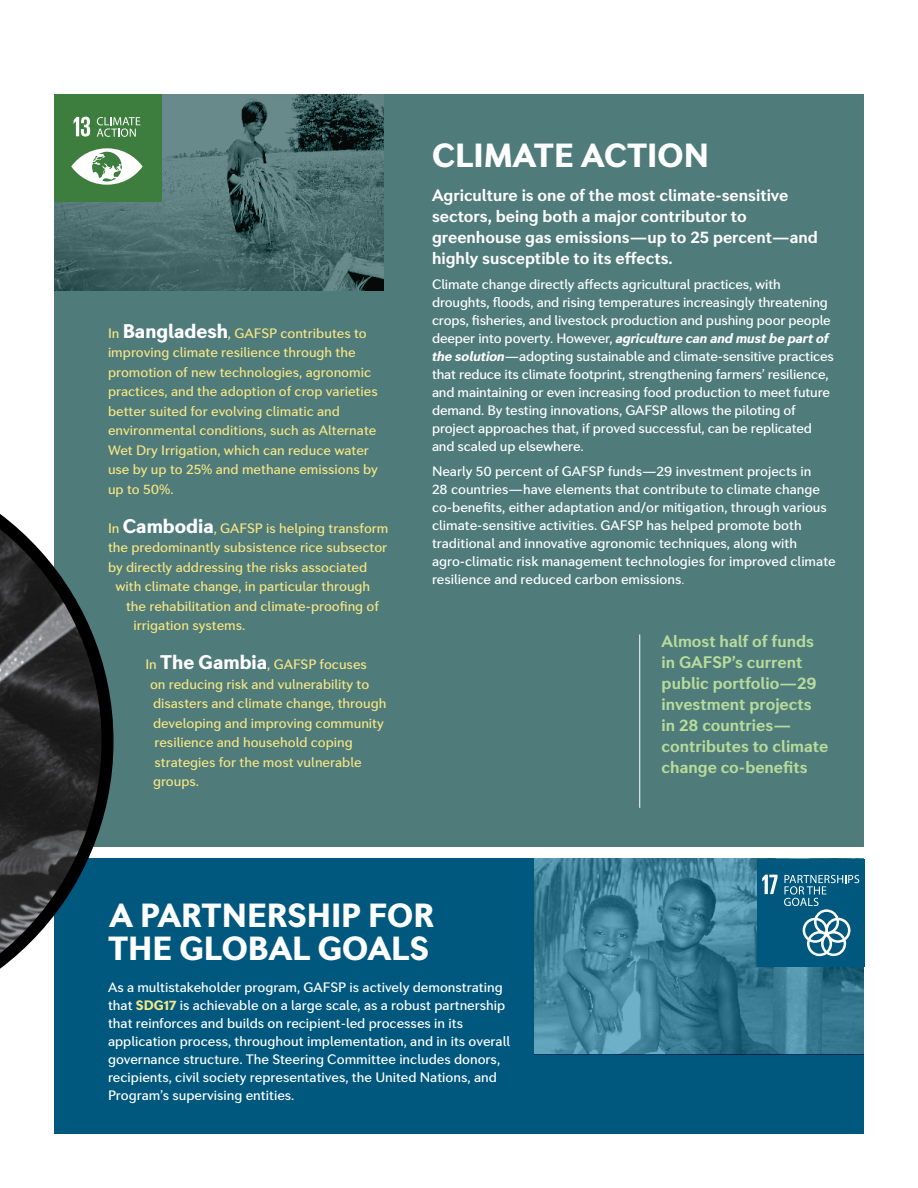
<style>
.page{position:relative;width:918px;height:1188px;background:#fff}
.page>*{position:absolute;margin:0;border:0;box-sizing:border-box;transform-origin:0 0}
.Subhead_1{font:800 33px/33px "Seconda";color:#fff}
.Callout_2{font:700 16.5px/21px "Seconda";color:#fff}
.Callout_2-2{font:700 16.5px/21px "Seconda";color:#b7db9b}
.Body_1{font:500 13.5px/18px "Seconda";color:#fff}
.Body_1-2{font:500 13.5px/19.5px "Seconda";color:#f5e583}
.s1{font-weight:800;font-size:19.5px;color:#fff}
.s2{font-weight:800;font-style:italic}
.s3{font-weight:300}
.s4{font-weight:800;color:#f5e583}
</style>
<div class="page">
<div style="left:54px;top:94px;width:810px;height:753px;background:#4f7b7b"></div>
<div style="left:54px;top:859px;width:810px;height:275px;background:#00587e"></div>
<img style="left:54px;top:94px;width:329px;height:196px">
<img style="left:535px;top:859px;width:329px;height:195px">
<div style="left:54px;top:94px;width:108px;height:108px;background:#3d7d3d"></div>
<svg style="left:71px;top:148px;width:72px;height:37px"></svg>
<svg style="left:97px;top:117px;width:43px;height:20px"></svg>
<svg style="left:74px;top:117px;width:16px;height:20px"></svg>
<div style="left:757px;top:859px;width:108px;height:108px;background:#00587e"></div>
<svg style="left:762px;top:875px;width:16px;height:19px"></svg>
<svg style="left:784px;top:875px;width:75px;height:81px"></svg>
<svg style="left:0;top:514px;width:114px;height:455px"></svg>
<hr style="left:639px;top:634px;width:1px;height:174px;background:#fff">
<p class="Body_1-2" style="left:108px;top:323px;width:271px">In <span class="s1">Bangladesh</span>, GAFSP contributes to improving climate resilience through the promotion of new technologies, agronomic practices, and the adoption of crop varieties better suited for evolving climatic and environmental conditions, such as Alternate Wet Dry Irrigation, which can reduce water use by up to 25% and methane emissions by up to 50%.</p>
<p class="Body_1-2" style="left:108px;top:518px;width:282px">In <span class="s1">Cambodia</span>, GAFSP is helping transform</p>
<p class="Body_1-2" style="left:108px;top:538px;width:281px">the predominantly subsistence rice subsector</p>
<p class="Body_1-2" style="left:108px;top:557px;width:261px">by directly addressing the risks associated</p>
<p class="Body_1-2" style="left:116px;top:577px;width:256px">with climate change, in particular through</p>
<p class="Body_1-2" style="left:126px;top:596px;width:254px">the rehabilitation and climate-proofing of</p>
<p class="Body_1-2" style="left:134px;top:616px;width:113px">irrigation systems.</p>
<p class="Body_1-2" style="left:146px;top:655px;width:223px">In <span class="s1">The Gambia</span>, GAFSP focuses</p>
<p class="Body_1-2" style="left:150px;top:674px;width:221px">on reducing risk and vulnerability to</p>
<p class="Body_1-2" style="left:153px;top:694px;width:235px">disasters and climate change, through</p>
<p class="Body_1-2" style="left:153px;top:713px;width:232px">developing and improving community</p>
<p class="Body_1-2" style="left:154px;top:733px;width:200px">resilience and household coping</p>
<p class="Body_1-2" style="left:154px;top:752px;width:209px">strategies for the most vulnerable</p>
<p class="Body_1-2" style="left:153px;top:772px;width:48px">groups.</p>
<p class="Subhead_1" style="left:432px;top:140px;width:278px">CLIMATE ACTION</p>
<p class="Callout_2" style="left:432px;top:185px;width:387px">Agriculture is one of the most climate-sensitive sectors, being both a major contributor to greenhouse gas emissions—up to 25 percent—and highly susceptible to its effects.</p>
<p class="Body_1" style="left:432px;top:275px;width:404px">Climate change directly affects agricultural practices, with droughts, floods, and rising temperatures increasingly threatening crops, fisheries, and livestock production and pushing poor people deeper into poverty. However, <span class="s2">agriculture can and must be part of the solution</span>—adopting sustainable and climate-sensitive practices that reduce its climate footprint, strengthening farmers’ resilience, and maintaining or even increasing food production to meet future demand. By testing innovations, GAFSP allows the piloting of project approaches that, if proved successful, can be replicated and scaled up elsewhere.</p>
<p class="Body_1" style="left:432px;top:462px;width:405px">Nearly 50 percent of GAFSP funds—29 investment projects in<br>28 countries—have elements that contribute to climate change co-benefits, either adaptation and/or mitigation, through various climate-sensitive activities. GAFSP has helped promote both traditional and innovative agronomic techniques, along with agro-climatic risk management technologies for improved climate resilience and reduced carbon emissions<span class="s3">.</span></p>
<p class="Callout_2-2" style="left:662px;top:631px;width:168px">Almost half of funds in GAFSP’s current public portfolio—29 investment projects in 28 countries— contributes to climate change co-benefits</p>
<p class="Subhead_1" style="left:108px;top:900px;width:328px">A PARTNERSHIP FOR<br>THE GLOBAL GOALS</p>
<p class="Body_1" style="left:108px;top:978px;width:404px">As a multistakeholder program, GAFSP is actively demonstrating that <span class="s4">SDG17</span> is achievable on a large scale, as a robust partnership that reinforces and builds on recipient-led processes in its application process, throughout implementation, and in its overall governance structure. The Steering Committee includes donors, recipients, civil society representatives, the United Nations, and Program’s supervising entities.</p>
</div>
